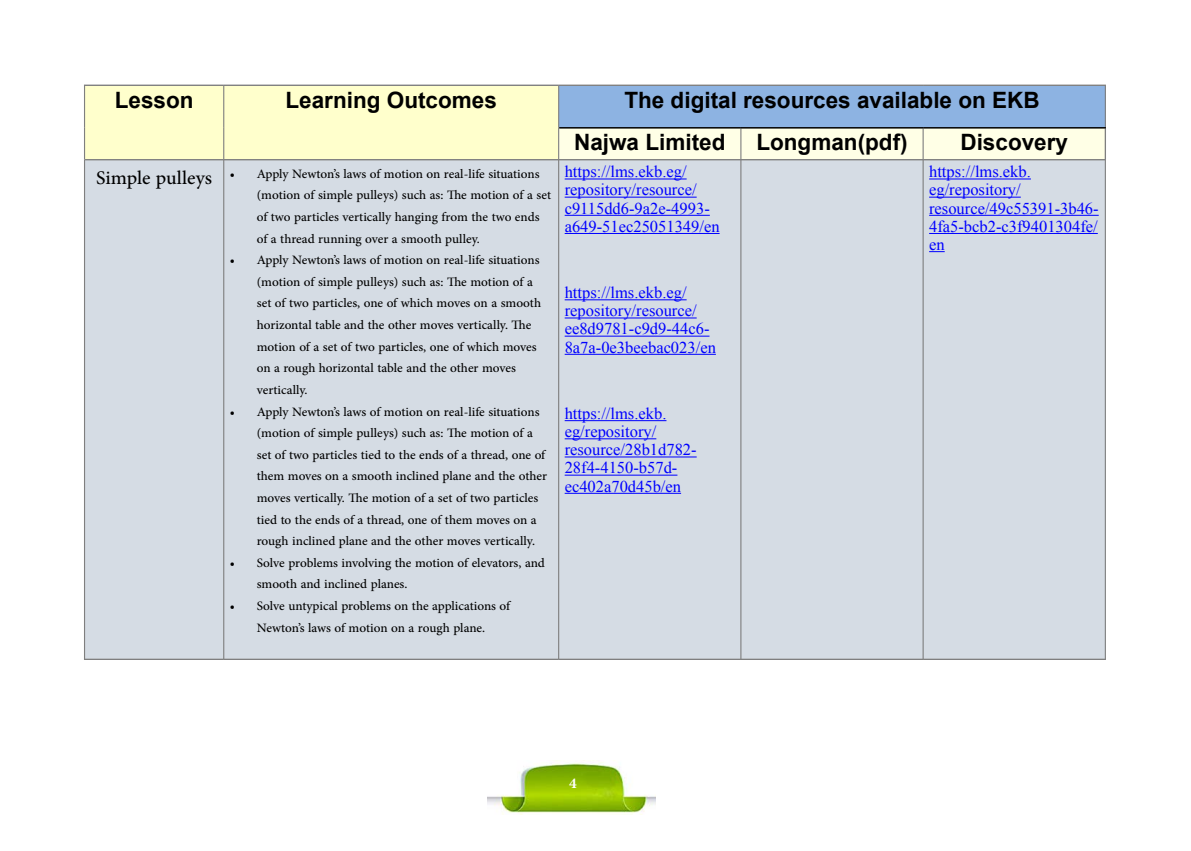
<style>
.page{position:relative;width:1191px;height:851px;background:#fff}
.page>*{position:absolute;margin:0;border:0;box-sizing:border-box;transform-origin:0 0}
.t1{font:700 22.5px/42.5px "Arial";color:#000}
.t2{font:700 21px "Adobe Arabic";color:#fff}
.t3{font:18px/21.6px "Adobe Arabic";color:#000}
.t4{font:16.5px/18.1px "Times New Roman";color:#00f}
.s1{font-size:27px}
</style>
<div class="page">
<img style="left:487px;top:760px;width:168px;height:54px">
<svg style="left:85px;top:86px;width:1020px;height:73px;background:#dbe6d7"></svg>
<div style="left:85px;top:161px;width:1019px;height:497px;background:#d5dce4"></div>
<hr style="left:740px;top:128px;width:1px;height:31px;background:#7f7f7f">
<hr style="left:922px;top:128px;width:1px;height:31px;background:#7f7f7f">
<hr style="left:1105px;top:128px;width:1px;height:32px;background:#7f7f7f">
<hr style="left:84px;top:85px;width:1px;height:43px;background:#7f7f7f">
<hr style="left:84px;top:128px;width:1px;height:32px;background:#7f7f7f">
<hr style="left:84px;top:85px;width:140px;height:1px;background:#7f7f7f">
<hr style="left:224px;top:85px;width:334px;height:1px;background:#7f7f7f">
<hr style="left:223px;top:85px;width:1px;height:43px;background:#7f7f7f">
<hr style="left:223px;top:128px;width:1px;height:31px;background:#7f7f7f">
<hr style="left:558px;top:128px;width:1px;height:31px;background:#7f7f7f">
<hr style="left:558px;top:85px;width:1px;height:43px;background:#7f7f7f">
<hr style="left:558px;top:85px;width:183px;height:1px;background:#7f7f7f">
<hr style="left:741px;top:85px;width:182px;height:1px;background:#7f7f7f">
<hr style="left:923px;top:85px;width:183px;height:1px;background:#7f7f7f">
<hr style="left:1104px;top:85px;width:2px;height:42px;background:#7f7f7f">
<hr style="left:559px;top:127px;width:182px;height:1px;background:#000">
<hr style="left:741px;top:127px;width:182px;height:1px;background:#000">
<hr style="left:923px;top:127px;width:183px;height:1px;background:#000">
<hr style="left:85px;top:159px;width:139px;height:1px;background:#7f7f7f">
<hr style="left:85px;top:160px;width:139px;height:1px;background:#7f7f7f">
<hr style="left:224px;top:159px;width:334px;height:1px;background:#7f7f7f">
<hr style="left:224px;top:160px;width:334px;height:1px;background:#7f7f7f">
<hr style="left:558px;top:159px;width:183px;height:1px;background:#7f7f7f">
<hr style="left:558px;top:160px;width:183px;height:1px;background:#7f7f7f">
<hr style="left:741px;top:159px;width:182px;height:1px;background:#7f7f7f">
<hr style="left:741px;top:160px;width:182px;height:1px;background:#7f7f7f">
<hr style="left:923px;top:159px;width:182px;height:1px;background:#7f7f7f">
<hr style="left:923px;top:160px;width:182px;height:1px;background:#7f7f7f">
<hr style="left:224px;top:658px;width:334px;height:1px;background:#7f7f7f">
<hr style="left:224px;top:659px;width:334px;height:1px;background:#7f7f7f">
<hr style="left:558px;top:160px;width:1px;height:499px;background:#7f7f7f">
<hr style="left:558px;top:658px;width:183px;height:1px;background:#7f7f7f">
<hr style="left:558px;top:659px;width:183px;height:1px;background:#7f7f7f">
<hr style="left:740px;top:160px;width:1px;height:499px;background:#7f7f7f">
<hr style="left:741px;top:658px;width:182px;height:1px;background:#7f7f7f">
<hr style="left:741px;top:659px;width:182px;height:1px;background:#7f7f7f">
<hr style="left:922px;top:160px;width:1px;height:499px;background:#7f7f7f">
<hr style="left:1104px;top:160px;width:2px;height:499px;background:#7f7f7f">
<hr style="left:923px;top:658px;width:183px;height:1px;background:#7f7f7f">
<hr style="left:923px;top:659px;width:183px;height:1px;background:#7f7f7f">
<hr style="left:84px;top:160px;width:1px;height:499px;background:#7f7f7f">
<hr style="left:223px;top:160px;width:1px;height:499px;background:#7f7f7f">
<hr style="left:84px;top:658px;width:140px;height:1px;background:#7f7f7f">
<hr style="left:84px;top:659px;width:140px;height:1px;background:#7f7f7f">
<hr style="left:564px;top:178px;width:122px;height:1px;background:#00f">
<hr style="left:564px;top:197px;width:132px;height:1px;background:#00f">
<hr style="left:564px;top:215px;width:146px;height:1px;background:#00f">
<hr style="left:564px;top:233px;width:155px;height:1px;background:#00f">
<hr style="left:564px;top:299px;width:122px;height:1px;background:#00f">
<hr style="left:564px;top:317px;width:132px;height:1px;background:#00f">
<hr style="left:564px;top:336px;width:145px;height:1px;background:#00f">
<hr style="left:564px;top:354px;width:152px;height:1px;background:#00f">
<hr style="left:564px;top:420px;width:102px;height:1px;background:#00f">
<hr style="left:564px;top:438px;width:92px;height:1px;background:#00f">
<hr style="left:564px;top:456px;width:132px;height:1px;background:#00f">
<hr style="left:564px;top:474px;width:113px;height:1px;background:#00f">
<hr style="left:564px;top:493px;width:117px;height:1px;background:#00f">
<hr style="left:929px;top:178px;width:102px;height:1px;background:#00f">
<hr style="left:929px;top:197px;width:91px;height:1px;background:#00f">
<hr style="left:929px;top:215px;width:169px;height:1px;background:#00f">
<hr style="left:929px;top:233px;width:168px;height:1px;background:#00f">
<svg style="left:929px;top:251px;width:15px;height:1px"></svg>
<p class="t1" style="left:115px;top:79px;width:80px">Lesson</p>
<p class="t1" style="left:285px;top:79px;width:213px">Learning Outcomes</p>
<p class="t1" style="left:574px;top:79px;width:467px;text-indent:50px">The digital resources available on EKB<br>Najwa Limited</p>
<p class="t1" style="left:756px;top:122px;width:153px">Longman(pdf)</p>
<p class="t1" style="left:960px;top:122px;width:109px">Discovery</p>
<p class="t3" style="left:257px;top:161px;width:296px;text-indent:-161px"><span class="s1">Simple pulleys</span> • Apply Newton’s laws of motion on real-life situations (motion of simple pulleys) such as: The motion of a set of two particles vertically hanging from the two ends of a thread running over a smooth pulley.</p>
<p class="t3" style="left:257px;top:247px;width:286px;text-indent:-27px">• Apply Newton’s laws of motion on real-life situations (motion of simple pulleys) such as: The motion of a set of two particles, one of which moves on a smooth horizontal table and the other moves vertically. The motion of a set of two particles, one of which moves on a rough horizontal table and the other moves vertically.</p>
<p class="t3" style="left:257px;top:398px;width:292px;text-indent:-27px">• Apply Newton’s laws of motion on real-life situations (motion of simple pulleys) such as: The motion of a set of two particles tied to the ends of a thread, one of them moves on a smooth inclined plane and the other moves vertically. The motion of a set of two particles tied to the ends of a thread, one of them moves on a rough inclined plane and the other moves vertically.</p>
<p class="t3" style="left:257px;top:549px;width:290px;text-indent:-27px">• Solve problems involving the motion of elevators, and smooth and inclined planes.</p>
<p class="t3" style="left:230px;top:593px;width:282px;text-align:center">• Solve untypical problems on the applications of<br>Newton’s laws of motion on a rough plane.</p>
<p class="t4" style="left:564px;top:162px;width:156px">https://lms.ekb.eg/ repository/resource/ c9115dd6-9a2e-4993- a649-51ec25051349/en</p>
<p class="t4" style="left:564px;top:283px;width:153px">https://lms.ekb.eg/ repository/resource/ ee8d9781-c9d9-44c6-<br>8a7a-0e3beebac023/en</p>
<p class="t4" style="left:564px;top:404px;width:133px">https://lms.ekb. eg/repository/ resource/28b1d782-<br>28f4-4150-b57d&shy;ec402a70d45b/en</p>
<p class="t2" style="left:569px;top:768px;width:9px">4</p>
<p class="t4" style="left:929px;top:162px;width:171px">https://lms.ekb. eg/repository/ resource/49c55391-3b46-<br>4fa5-bcb2-c3f9401304fe/ en</p>
</div>
